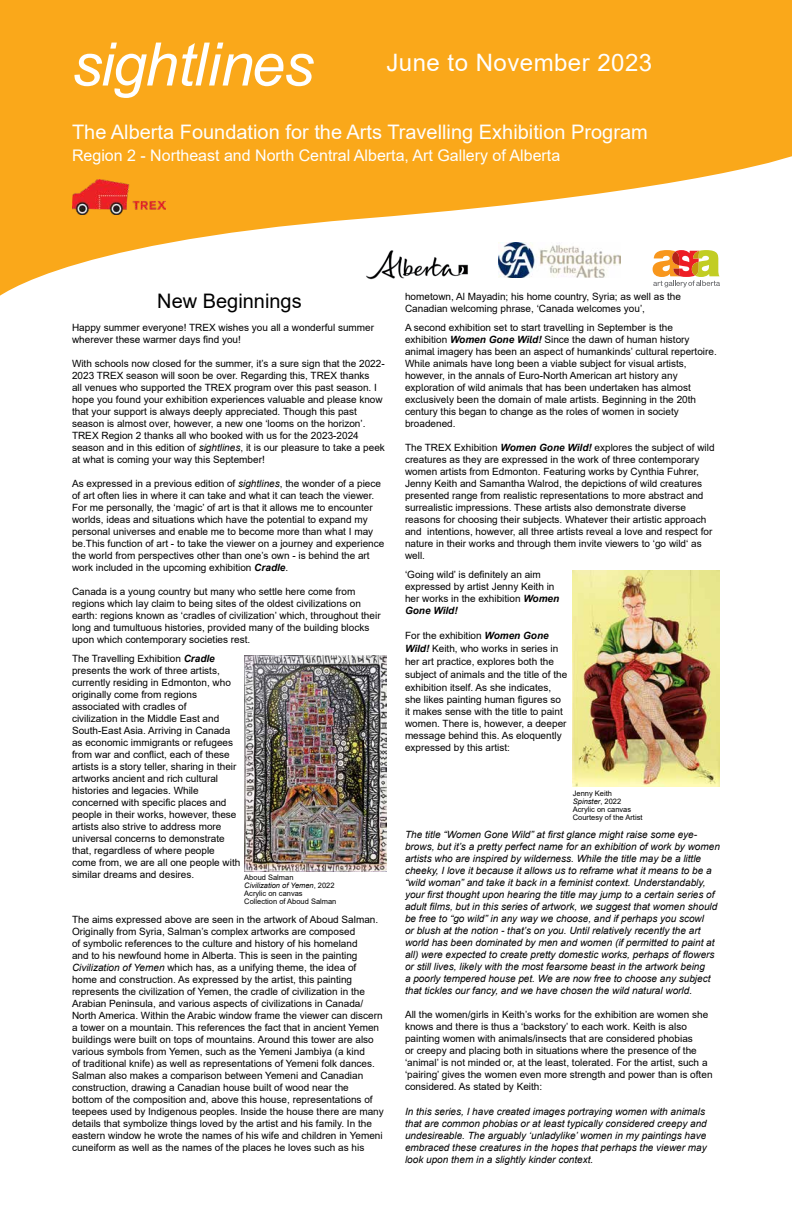
<style>
.page{position:relative;width:792px;height:1224px;background:#fff}
.page>*{position:absolute;margin:0;border:0;box-sizing:border-box;transform-origin:0 0}
.t1{font:italic 60px "Arial";letter-spacing:-.02em;color:#fff}
.t2{font:24px "Arial";letter-spacing:.02em;color:#fff}
.t3{font:20px "Arial";color:#fff}
.t4{font:20px "Arial";color:#000}
.t5{font:16px "Arial";color:#fff}
.t6{font:10px/12px "Arial";color:#000}
.t7{font:italic 10px/12px "Arial";color:#000}
.t8{font:7.5px/8px "Arial";color:#000}
.s1{font-style:italic}
.s2{font-weight:700;font-style:italic}
</style>
<div class="page">
<svg style="left:0;top:0;width:792px;height:296px;fill:#faa81a"></svg>
<svg style="left:653px;top:250px;width:67px;height:37px"></svg>
<img style="left:72px;top:180px;width:93px;height:34px">
<div style="left:72px;top:293px;width:315px;height:25px;background:#fff"></div>
<img style="left:358px;top:241px;width:118px;height:46px">
<img style="left:499px;top:243px;width:121px;height:35px">
<img style="left:244px;top:655px;width:143px;height:216px">
<img style="left:573px;top:570px;width:147px;height:216px">
<h1 class="t1" style="left:72px;top:26px;width:243px">sightlines</h1>
<h2 class="t2" style="left:387px;top:46px;width:267px">June to November 2023</h2>
<h3 class="t3" style="left:72px;top:118px;width:577px">The Alberta Foundation for the Arts Travelling Exhibition Program</h3>
<h3 class="t5" style="left:72px;top:144px;width:490px">Region 2 - Northeast and North Central Alberta, Art Gallery of Alberta</h3>
<h3 class="t4" style="left:157px;top:287px;width:146px">New Beginnings</h3>
<p class="t6" style="left:72px;top:321px;width:304px">Happy summer everyone! TREX wishes you all a wonderful summer wherever these warmer days find you!</p>
<p class="t6" style="left:72px;top:357px;width:314px">With schools now closed for the summer, it’s a sure sign that the 2022- 2023 TREX season will soon be over. Regarding this, TREX thanks<br>all venues who supported the TREX program over this past season. I hope you found your exhibition experiences valuable and please know that your support is always deeply appreciated. Though this past season is almost over, however, a new one ‘looms on the horizon’.<br>TREX Region 2 thanks all who booked with us for the 2023-2024 season and in this edition of <span class="s1">sightlines</span>, it is our pleasure to take a peek at what is coming your way this September!</p>
<p class="t6" style="left:72px;top:477px;width:314px">As expressed in a previous edition of <span class="s1">sightlines</span>, the wonder of a piece of art often lies in where it can take and what it can teach the viewer.<br>For me personally, the ‘magic’ of art is that it allows me to encounter worlds, ideas and situations which have the potential to expand my personal universes and enable me to become more than what I may be.This function of art - to take the viewer on a journey and experience the world from perspectives other than one’s own - is behind the art work included in the upcoming exhibition <span class="s2">Cradle</span>.</p>
<p class="t6" style="left:72px;top:585px;width:310px">Canada is a young country but many who settle here come from regions which lay claim to being sites of the oldest civilizations on earth: regions known as ‘cradles of civilization’ which, throughout their long and tumultuous histories, provided many of the building blocks upon which contemporary societies rest.</p>
<p class="t6" style="left:72px;top:653px;width:170px">The Travelling Exhibition <span class="s2">Cradle </span>presents the work of three artists, currently residing in Edmonton, who originally come from regions associated with cradles of<br>civilization in the Middle East and South-East Asia. Arriving in Canada as economic immigrants or refugees from war and conflict, each of these artists is a story teller, sharing in their artworks ancient and rich cultural histories and legacies. While concerned with specific places and people in their works, however, these artists also strive to address more universal concerns to demonstrate that, regardless of where people come from, we are all one people with similar dreams and desires.</p>
<p class="t6" style="left:72px;top:914px;width:313px">The aims expressed above are seen in the artwork of Aboud Salman.<br>Originally from Syria, Salman’s complex artworks are composed<br>of symbolic references to the culture and history of his homeland<br>and to his newfound home in Alberta. This is seen in the painting <span class="s1">Civilization of Yemen</span> which has, as a unifying theme, the idea of home and construction. As expressed by the artist, this painting represents the civilization of Yemen, the cradle of civilization in the Arabian Peninsula, and various aspects of civilizations in Canada/ North America. Within the Arabic window frame the viewer can discern a tower on a mountain. This references the fact that in ancient Yemen buildings were built on tops of mountains. Around this tower are also various symbols from Yemen, such as the Yemeni Jambiya (a kind<br>of traditional knife) as well as representations of Yemeni folk dances.<br>Salman also makes a comparison between Yemeni and Canadian construction, drawing a Canadian house built of wood near the<br>bottom of the composition and, above this house, representations of teepees used by Indigenous peoples. Inside the house there are many details that symbolize things loved by the artist and his family. In the eastern window he wrote the names of his wife and children in Yemeni cuneiform as well as the names of the places he loves such as his</p>
<p class="t8" style="left:244px;top:873px;width:94px">Aboud Salman<br><span class="s1">Civilization of Yemen</span>, 2022<br>Acrylic on canvas<br>Collection of Aboud Salman</p>
<p class="t6" style="left:405px;top:291px;width:278px">hometown, Al Mayadin; his home country, Syria; as well as the<br>Canadian welcoming phrase, ‘Canada welcomes you’,</p>
<p class="t6" style="left:405px;top:321px;width:313px">A second exhibition set to start travelling in September is the exhibition <span class="s2">Women Gone Wild!</span> Since the dawn of human history animal imagery has been an aspect of humankinds’ cultural repertoire.<br>While animals have long been a viable subject for visual artists, however, in the annals of Euro-North American art history any exploration of wild animals that has been undertaken has almost exclusively been the domain of male artists. Beginning in the 20th century this began to change as the roles of women in society broadened.</p>
<p class="t6" style="left:405px;top:441px;width:311px">The TREX Exhibition <span class="s2">Women Gone Wild!</span> explores the subject of wild creatures as they are expressed in the work of three contemporary women artists from Edmonton. Featuring works by Cynthia Fuhrer, Jenny Keith and Samantha Walrod, the depictions of wild creatures presented range from realistic representations to more abstract and surrealistic impressions. These artists also demonstrate diverse reasons for choosing their subjects. Whatever their artistic approach and intentions, however, all three artists reveal a love and respect for nature in their works and through them invite viewers to ‘go wild‘ as well.</p>
<p class="t6" style="left:405px;top:568px;width:156px">‘Going wild’ is definitely an aim expressed by artist Jenny Keith in her works in the exhibition <span class="s2">Women<br>Gone Wild!</span></p>
<p class="t6" style="left:405px;top:629px;width:164px;line-height:13.1px">For the exhibition <span class="s2">Women Gone Wild!</span> Keith, who works in series in her art practice, explores both the subject of animals and the title of the exhibition itself. As she indicates,</p>
<p class="t6" style="left:405px;top:694px;width:163px">she likes painting human figures so it makes sense with the title to paint women. There is, however, a deeper message behind this. As eloquently expressed by this artist:</p>
<p class="t8" style="left:573px;top:789px;width:71px">Jenny Keith<br><span class="s1">Spinster</span>, 2022<br>Acrylic on canvas<br>Courtesy of the Artist</p>
<p class="t7" style="left:405px;top:829px;width:316px">The title “Women Gone Wild” at first glance might raise some eye&shy;brows, but it’s a pretty perfect name for an exhibition of work by women artists who are inspired by wilderness. While the title may be a little cheeky, I love it because it allows us to reframe what it means to be a “wild woman” and take it back in a feminist context. Understandably, your first thought upon hearing the title may jump to a certain series of adult films, but in this series of artwork, we suggest that women should be free to “go wild” in any way we choose, and if perhaps you scowl<br>or blush at the notion - that’s on you. Until relatively recently the art world has been dominated by men and women (if permitted to paint at all) were expected to create pretty domestic works, perhaps of flowers or still lives, likely with the most fearsome beast in the artwork being<br>a poorly tempered house pet. We are now free to choose any subject that tickles our fancy, and we have chosen the wild natural world.</p>
<p class="t6" style="left:405px;top:1009px;width:309px">All the women/girls in Keith’s works for the exhibition are women she knows and there is thus a ‘backstory’ to each work. Keith is also painting women with animals/insects that are considered phobias<br>or creepy and placing both in situations where the presence of the ‘animal’ is not minded or, at the least, tolerated. For the artist, such a ‘pairing’ gives the women even more strength and power than is often considered. As stated by Keith:</p>
<p class="t7" style="left:405px;top:1106px;width:303px">In this series, I have created images portraying women with animals that are common phobias or at least typically considered creepy and undesireable. The arguably ‘unladylike’ women in my paintings have embraced these creatures in the hopes that perhaps the viewer may look upon them in a slightly kinder context.</p>
</div>
